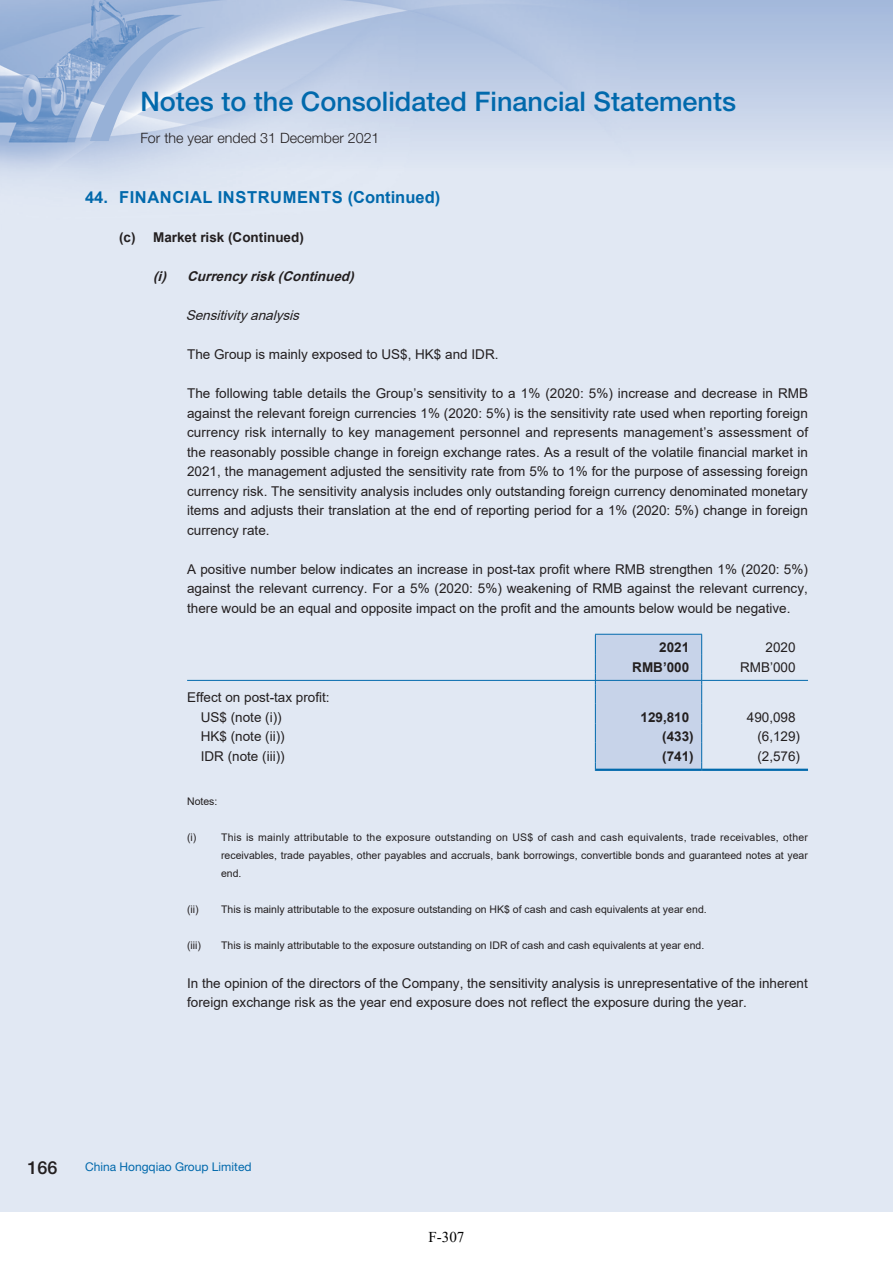
<style>
.page{position:relative;width:893px;height:1263px;background:#fff}
.page>*{position:absolute;margin:0;border:0;box-sizing:border-box;transform-origin:0 0}
.t1{font:500 27px "Helvetica Neue LT Std";color:#0169ac}
.t2{font:500 18px "Helvetica Neue LT Std";color:#231f20}
.t3{font:700 16.5px "Arial";letter-spacing:.035em;color:#0169ac}
.t4{font:15px "Times New Roman";color:#000}
.t5{font:300 14.25px "Helvetica Neue LT Std";color:#231f20}
.t6{font:13.5px/19.5px "Arial";color:#231f20;text-align:justify}
.t7{font:700 13.5px "Arial";color:#231f20}
.t8{font:italic 700 13.5px "Arial";color:#231f20}
.t9{font:italic 13.5px "Arial";color:#231f20}
.t10{font:12px "Helvetica Neue LT Std";color:#0169ac}
.t11{font:10.5px/18px "Arial";color:#231f20;text-align:justify}
</style>
<div class="page">
<div style="left:0;top:394px;width:893px;height:818px;background:#e1e8f3"></div>
<img style="left:0;top:0;width:893px;height:215px">
<svg style="left:90px;top:20px;width:115px;height:121px;background:#b1c3e0"></svg>
<div style="left:595px;top:634px;width:107px;height:137px;background:#c7d3e9"></div>
<hr style="left:187px;top:680px;width:408px;height:1px;background:#0169ac">
<hr style="left:596px;top:680px;width:105px;height:1px;background:#0169ac">
<hr style="left:702px;top:680px;width:106px;height:1px;background:#0169ac">
<hr style="left:596px;top:769px;width:105px;height:2px;background:#0169ac">
<hr style="left:702px;top:769px;width:106px;height:2px;background:#0169ac">
<h1 class="t1" style="left:140px;top:92px;width:597px">Notes to the Consolidated Financial Statements</h1>
<p class="t5" style="left:140px;top:133px;width:241px">For the year ended 31 December 2021</p>
<p class="t3" style="left:85px;top:188px;width:357px">44. FINANCIAL INSTRUMENTS (Continued)</p>
<p class="t7" style="left:119px;top:230px;width:186px">(c) Market risk (Continued)</p>
<p class="t8" style="left:153px;top:269px;width:206px">(i) Currency risk (Continued)</p>
<p class="t9" style="left:186px;top:308px;width:119px">Sensitivityanalysis</p>
<p class="t6" style="left:187px;top:345px;width:313px">The Group is mainly exposed to US$, HK$ and IDR.</p>
<p class="t6" style="left:187px;top:384px;width:622px">The following table details the Group’s sensitivity to a 1% (2020: 5%) increase and decrease in RMB against the relevant foreign currencies 1% (2020: 5%) is the sensitivity rate used when reporting foreign currency risk internally to key management personnel and represents management’s assessment of the reasonably possible change in foreign exchange rates. As a result of the volatile financial market in 2021, the management adjusted the sensitivity rate from 5% to 1% for the purpose of assessing foreign currency risk. The sensitivity analysis includes only outstanding foreign currency denominated monetary items and adjusts their translation at the end of reporting period for a 1% (2020: 5%) change in foreign currency rate.</p>
<p class="t6" style="left:187px;top:559px;width:622px">A positive number below indicates an increase in post-tax profit where RMB strengthen 1% (2020: 5%) against the relevant currency. For a 5% (2020: 5%) weakening of RMB against the relevant currency, there would be an equal and opposite impact on the profit and the amounts below would be negative.</p>
<p class="t7" style="left:659px;top:640px;width:32px">2021</p>
<p class="t6" style="left:765px;top:638px;width:32px">2020</p>
<p class="t7" style="left:632px;top:660px;width:59px">RMB’000</p>
<p class="t6" style="left:740px;top:657px;width:57px">RMB’000</p>
<p class="t6" style="left:201px;top:688px;width:130px;text-indent:-14px">Effect on post-tax profit:<br>US$ (note (i))</p>
<p class="t7" style="left:640px;top:709px;width:50px">129,810</p>
<p class="t6" style="left:747px;top:707px;width:50px">490,098</p>
<p class="t6" style="left:201px;top:727px;width:85px">HK$ (note (ii))</p>
<p class="t7" style="left:662px;top:729px;width:33px">(433)</p>
<p class="t6" style="left:757px;top:727px;width:44px">(6,129)</p>
<p class="t6" style="left:201px;top:746px;width:85px">IDR (note (iii))</p>
<p class="t7" style="left:662px;top:748px;width:33px">(741)</p>
<p class="t6" style="left:757px;top:746px;width:44px">(2,576)</p>
<p class="t11" style="left:187px;top:792px;width:32px">Notes:</p>
<p class="t11" style="left:221px;top:828px;width:588px;text-indent:-34px">(i) This is mainly attributable to the exposure outstanding on US$ of cash and cash equivalents, trade receivables, other receivables, trade payables, other payables and accruals, bank borrowings, convertible bonds and guaranteed notes at year end.</p>
<p class="t11" style="left:187px;top:900px;width:13px">(ii)</p>
<p class="t11" style="left:221px;top:900px;width:487px">This is mainly attributable to the exposure outstanding on HK$ of cash and cash equivalents at year end.</p>
<p class="t11" style="left:187px;top:936px;width:15px">(iii)</p>
<p class="t11" style="left:221px;top:936px;width:485px">This is mainly attributable to the exposure outstanding on IDR of cash and cash equivalents at year end.</p>
<p class="t6" style="left:187px;top:974px;width:622px">In the opinion of the directors of the Company, the sensitivity analysis is unrepresentative of the inherent foreign exchange risk as the year end exposure does not reflect the exposure during the year.</p>
<h2 class="t2" style="left:28px;top:1161px;width:32px">166</h2>
<p class="t10" style="left:85px;top:1163px;width:168px">China Hongqiao Group Limited</p>
<p class="t4" style="left:428px;top:1227px;width:37px">F-307</p>
</div>
